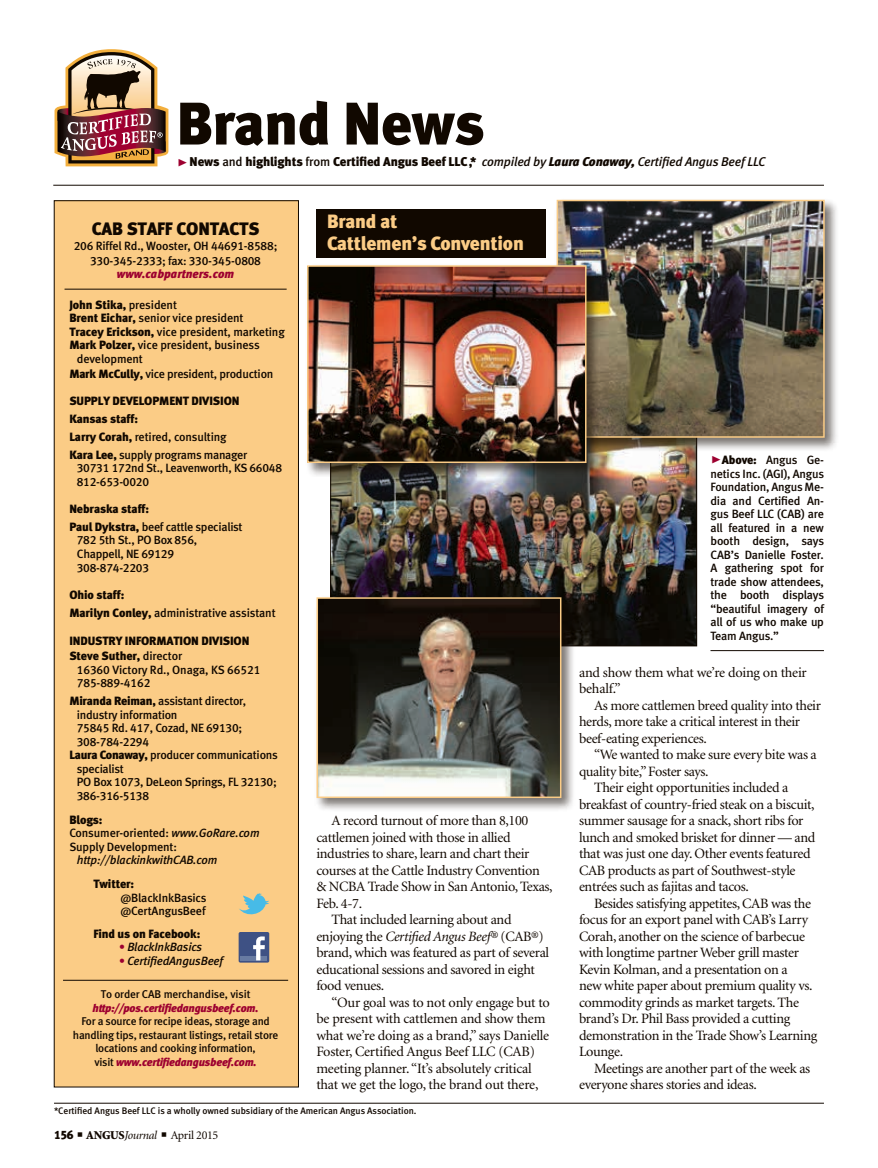
<style>
.page{position:relative;width:878px;height:1168px;background:#fff}
.page>*{position:absolute;margin:0;border:0;box-sizing:border-box;transform-origin:0 0}
.t1{font:60px "Meta Black LF";letter-spacing:-.01em;color:#110800}
.subhead{font:19.2px/21.1px "Meta Black LF";letter-spacing:-.01em;color:#fbcc86}
.t2{font:18px "Meta Black LF";letter-spacing:-.01em;color:#110800}
.body_text{font:14.25px/16.5px "Minion";letter-spacing:-.025em;color:#110800}
.t3{font:12.75px "Meta Black LF";letter-spacing:-.01em;color:#110800}
.cutlines{font:12px/13.5px "Meta Medium LF";letter-spacing:-.02em;color:#110800}
.t4{font:12px "Meta Black LF";letter-spacing:-.01em;color:#110800}
.cutlines-2{font:italic 12px/13.5px "Meta Medium LF";letter-spacing:-.01em;color:#110800}
.t5{font:12px "Minion";letter-spacing:-.025em;color:#110800}
.t6{font:italic 12px "Meta Black LF";color:#9d0030}
.t7{font:11.25px/13.5px "Meta Medium LF";letter-spacing:-.02em;color:#110800;text-align:center}
.t8{font:9.45px "Meta Medium LF";letter-spacing:-.005em;color:#110800}
.s1{font-family:"Meta Black Caps Expert";font-size:21px;color:#9d0030}
.s2{font-family:"Meta Medium LF"}
.s3{font-family:"Meta Medium LF";font-style:italic}
.s4{font-style:italic}
.s5{font-family:"Meta Black LF"}
.s6{font-style:normal}
.s7{color:#9d0030}
.s8{font-family:"Meta Black LF";font-style:italic;color:#9d0030}
.s9{font-weight:900}
</style>
<div class="page">
<div style="left:316px;top:209px;width:230px;height:49px;background:#110800"></div>
<svg style="left:54px;top:49px;width:114px;height:117px"></svg>
<hr style="left:53px;top:185px;width:771px;height:1px;background:#110800">
<hr style="left:54px;top:1103px;width:770px;height:1px;background:#110800">
<div style="left:54px;top:201px;width:244px;height:886px;background:#fbcc86"></div>
<hr style="left:63px;top:980px;width:225px;height:1px;background:#110800">
<div style="left:238px;top:932px;width:31px;height:30px;background:#3e5184;border-radius:2px"></div>
<hr style="left:241px;top:956px;width:26px;height:4px;background:#687ba2">
<svg style="left:253px;top:936px;width:12px;height:24px"></svg>
<svg style="left:239px;top:893px;width:30px;height:21px"></svg>
<hr style="left:64px;top:289px;width:222px;height:1px;background:#110800">
<img style="left:332px;top:452px;width:362px;height:192px">
<div style="left:314px;top:595px;width:261px;height:217px;background:#110800;opacity:.55"></div>
<img style="left:319px;top:600px;width:239px;height:195px">
<div style="left:316px;top:597px;width:245px;height:201px;border:2px solid #fbcc86"></div>
<div style="left:554px;top:198px;width:285px;height:254px;background:#110800;opacity:.55"></div>
<img style="left:559px;top:203px;width:262px;height:232px">
<div style="left:556px;top:200px;width:268px;height:238px;border:2px solid #fbcc86"></div>
<div style="left:305px;top:263px;width:295px;height:214px;background:#110800;opacity:.55"></div>
<img style="left:310px;top:268px;width:273px;height:192px">
<div style="left:307px;top:265px;width:279px;height:198px;border:2px solid #fbcc86"></div>
<hr style="left:710px;top:650px;width:113px;height:1px;background:#110800">
<p class="t1" style="left:177px;top:87px;width:309px">Brand News</p>
<p class="t3" style="left:177px;top:153px;width:590px"><span class="s1">@</span> News <span class="s2">and</span> highlights <span class="s2">from</span> Certified Angus Beef LLC,* <span class="s3">compiled by</span> <span class="s4">Laura Conaway,</span> <span class="s3">Certified Angus Beef LLC</span></p>
<p class="t2" style="left:92px;top:218px;width:169px">CAB STAFF CONTACTS</p>
<p class="cutlines" style="left:74px;top:238px;width:205px;line-height:15px;text-align:center">206 Riffel Rd., Wooster, OH 44691-8588;<br>330-345-2333; fax: 330-345-0808</p>
<p class="t6" style="left:117px;top:267px;width:119px">www.cabpartners.com</p>
<p class="t4" style="left:69px;top:297px;width:109px">John Stika, <span class="s2">president</span></p>
<p class="cutlines" style="left:69px;top:311px;width:176px"><span class="s5">Brent Eichar,</span> senior vice president</p>
<p class="cutlines" style="left:69px;top:325px;width:217px"><span class="s5">Tracey Erickson,</span> vice president, marketing</p>
<p class="cutlines" style="left:77px;top:338px;width:184px;text-indent:-8px"><span class="s5">Mark Polzer,</span> vice president, business development</p>
<p class="cutlines" style="left:69px;top:367px;width:205px"><span class="s5">Mark McCully,</span> vice president, production</p>
<p class="t4" style="left:69px;top:393px;width:172px">SUPPLY DEVELOPMENT DIVISION</p>
<p class="t4" style="left:69px;top:411px;width:70px">Kansas staff:</p>
<p class="cutlines" style="left:69px;top:430px;width:159px"><span class="s5">Larry Corah,</span> retired, consulting</p>
<p class="cutlines" style="left:77px;top:448px;width:207px;text-indent:-8px"><span class="s5">Kara Lee,</span> supply programs manager<br>30731 172nd St., Leavenworth, KS 66048<br>812-653-0020</p>
<p class="t4" style="left:69px;top:501px;width:81px">Nebraska staff:</p>
<p class="cutlines" style="left:77px;top:520px;width:167px;text-indent:-8px"><span class="s5">Paul Dykstra,</span> beef cattle specialist<br>782 5th St., PO Box 856,<br>Chappell, NE 69129<br>308-874-2203</p>
<p class="t4" style="left:69px;top:587px;width:56px">Ohio staff:</p>
<p class="cutlines" style="left:69px;top:605px;width:208px"><span class="s5">Marilyn Conley,</span> administrative assistant</p>
<p class="t4" style="left:69px;top:633px;width:182px">INDUSTRY INFORMATION DIVISION</p>
<p class="cutlines" style="left:77px;top:649px;width:185px;text-indent:-8px"><span class="s5">Steve Suther,</span> director<br>16360 Victory Rd., Onaga, KS 66521<br>785-889-4162</p>
<p class="cutlines" style="left:77px;top:694px;width:171px;text-indent:-8px"><span class="s5">Miranda Reiman,</span> assistant director, industry information<br>75845 Rd. 417, Cozad, NE 69130;<br>308-784-2294</p>
<p class="cutlines" style="left:77px;top:748px;width:202px;text-indent:-8px"><span class="s5">Laura Conaway,</span> producer communications specialist<br>PO Box 1073, DeLeon Springs, FL 32130;<br>386-316-5138</p>
<p class="t4" style="left:69px;top:812px;width:35px">Blogs:</p>
<p class="cutlines" style="left:69px;top:826px;width:192px">Consumer-oriented: <span class="s4">www.GoRare.com</span></p>
<p class="cutlines-2" style="left:77px;top:839px;width:142px;text-indent:-8px"><span class="s6">Supply Development: </span>http://blackinkwithCAB.com</p>
<p class="t4" style="left:93px;top:876px;width:42px">Twitter:</p>
<p class="cutlines" style="left:120px;top:890px;width:88px">@BlackInkBasics</p>
<p class="cutlines" style="left:120px;top:904px;width:87px">@CertAngusBeef</p>
<p class="t4" style="left:93px;top:926px;width:109px">Find us on Facebook:</p>
<p class="cutlines-2" style="left:119px;top:940px;width:85px"><span class="s7">•</span> BlackInkBasics</p>
<p class="cutlines-2" style="left:119px;top:953px;width:106px"><span class="s7">•</span> CertifiedAngusBeef</p>
<p class="t7" style="left:73px;top:988px;width:207px">To order CAB merchandise, visit <span class="s8">http://pos.certifiedangusbeef.com.<br></span>For a source for recipe ideas, storage and handling tips, restaurant listings, retail store locations and cooking information,<br>visit <span class="s8">www.certifiedangusbeef.com.</span></p>
<p class="subhead" style="left:327px;top:211px;width:198px">Brand at<br>Cattlemen’s Convention</p>
<p class="body_text" style="left:316px;top:813px;width:238px;text-indent:15px">A record turnout of more than 8,100 cattlemen joined with those in allied industries to share, learn and chart their courses at the Cattle Industry Convention &amp; NCBA Trade Show in San Antonio, Texas, Feb. 4-7.</p>
<p class="body_text" style="left:316px;top:912px;width:234px;text-indent:15px">That included learning about and enjoying the <span class="s4">Certified Angus Beef®</span> (CAB®) brand, which was featured as part of several educational sessions and savored in eight food venues.</p>
<p class="body_text" style="left:316px;top:994px;width:235px;text-indent:15px">“Our goal was to not only engage but to be present with cattlemen and show them what we’re doing as a brand,” says Danielle Foster, Certified Angus Beef LLC (CAB) meeting planner. “It’s absolutely critical that we get the logo, the brand out there,</p>
<p class="t8" style="left:54px;top:1105px;width:364px">*Certified Angus Beef LLC is a wholly owned subsidiary of the American Angus Association.</p>
<p class="t5" style="left:54px;top:1129px;width:166px"><span class="s5">156</span> ■ <span class="s9">ANGUS</span><span class="s4">Journal</span> ■ April 2015</p>
<p class="cutlines" style="left:710px;top:453px;width:115px;text-align:justify"><span class="s1">@</span><span class="s5">Above:</span> Angus Ge&shy;netics Inc. (AGI), Angus Foundation, Angus Me&shy;dia and Certified An&shy;gus Beef LLC (CAB) are all featured in a new booth design, says CAB’s Danielle Foster.<br>A gathering spot for trade show attendees, the booth displays “beautiful imagery of all of us who make up Team Angus.”</p>
<p class="body_text" style="left:579px;top:664px;width:229px">and show them what we’re doing on their behalf.”</p>
<p class="body_text" style="left:579px;top:697px;width:243px;text-indent:15px">As more cattlemen breed quality into their herds, more take a critical interest in their beef-eating experiences.</p>
<p class="body_text" style="left:579px;top:747px;width:239px;text-indent:15px">“We wanted to make sure every bite was a quality bite,” Foster says.</p>
<p class="body_text" style="left:579px;top:780px;width:238px;text-indent:15px">Their eight opportunities included a breakfast of country-fried steak on a biscuit, summer sausage for a snack, short ribs for lunch and smoked brisket for dinner — and that was just one day. Other events featured CAB products as part of Southwest-style entrées such as fajitas and tacos.</p>
<p class="body_text" style="left:579px;top:895px;width:240px;text-indent:15px">Besides satisfying appetites, CAB was the focus for an export panel with CAB’s Larry Corah, another on the science of barbecue with longtime partner Weber grill master Kevin Kolman, and a presentation on a<br>new white paper about premium quality vs. commodity grinds as market targets. The brand’s Dr. Phil Bass provided a cutting demonstration in the Trade Show’s Learning Lounge.</p>
<p class="body_text" style="left:579px;top:1060px;width:233px;text-indent:15px">Meetings are another part of the week as everyone shares stories and ideas.</p>
</div>
